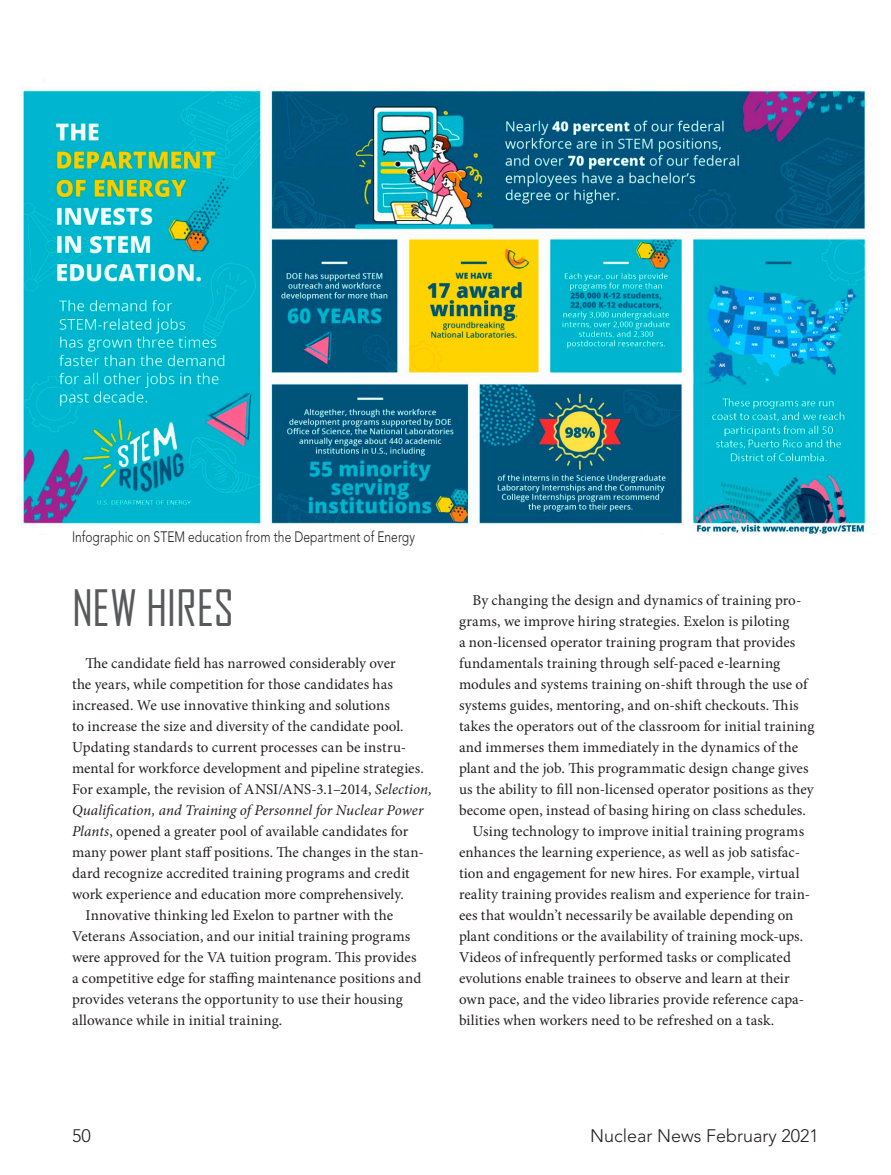
<style>
.page{position:relative;width:891px;height:1175px;background:#fff}
.page>*{position:absolute;margin:0;border:0;box-sizing:border-box;transform-origin:0 0}
.Workforce_Headline{font:48px "Agency FB";color:#58595b}
.t1{font:300 18px "Avenir";color:#231f20}
.NN_Body{font:15px/21px "Minion Pro";letter-spacing:.005em;color:#231f20}
.cap{font:300 15px "Avenir";letter-spacing:.005em;color:#231f20;scale:.8 1}
.s1{font-style:italic}
</style>
<div class="page">
<img style="left:19px;top:87px;width:852px;height:447px">
<p class="cap" style="left:72px;top:528px;width:430px">Infographic on STEM education from the Department of Energy</p>
<p class="Workforce_Headline" style="left:72px;top:578px;width:164px">NEW HIRES</p>
<p class="NN_Body" style="left:72px;top:652px;width:361px;text-indent:14px">The candidate field has narrowed considerably over<br>the years, while competition for those candidates has increased. We use innovative thinking and solutions<br>to increase the size and diversity of the candidate pool.<br>Updating standards to current processes can be instru&shy;mental for workforce development and pipeline strategies.<br>For example, the revision of ANSI/ANS-3.1–2014, <span class="s1">Selection, Qualification, and Training of Personnel for Nuclear Power Plants</span>, opened a greater pool of available candidates for many power plant staff positions. The changes in the stan&shy;dard recognize accredited training programs and credit work experience and education more comprehensively.</p>
<p class="NN_Body" style="left:72px;top:904px;width:351px;text-indent:14px">Innovative thinking led Exelon to partner with the Veterans Association, and our initial training programs were approved for the VA tuition program. This provides a competitive edge for staffing maintenance positions and provides veterans the opportunity to use their housing allowance while in initial training.</p>
<p class="NN_Body" style="left:459px;top:589px;width:357px;text-indent:14px">By changing the design and dynamics of training pro&shy;grams, we improve hiring strategies. Exelon is piloting<br>a non-licensed operator training program that provides fundamentals training through self-paced e-learning modules and systems training on-shift through the use of systems guides, mentoring, and on-shift checkouts. This takes the operators out of the classroom for initial training and immerses them immediately in the dynamics of the plant and the job. This programmatic design change gives us the ability to fill non-licensed operator positions as they become open, instead of basing hiring on class schedules.</p>
<p class="NN_Body" style="left:459px;top:820px;width:353px;text-indent:14px">Using technology to improve initial training programs enhances the learning experience, as well as job satisfac&shy;tion and engagement for new hires. For example, virtual reality training provides realism and experience for train&shy;ees that wouldn’t necessarily be available depending on plant conditions or the availability of training mock-ups.<br>Videos of infrequently performed tasks or complicated evolutions enable trainees to observe and learn at their own pace, and the video libraries provide reference capa&shy;bilities when workers need to be refreshed on a task.</p>
<p class="t1" style="left:72px;top:1125px;width:20px">50</p>
<p class="t1" style="left:590px;top:1125px;width:230px">Nuclear News February 2021</p>
</div>
